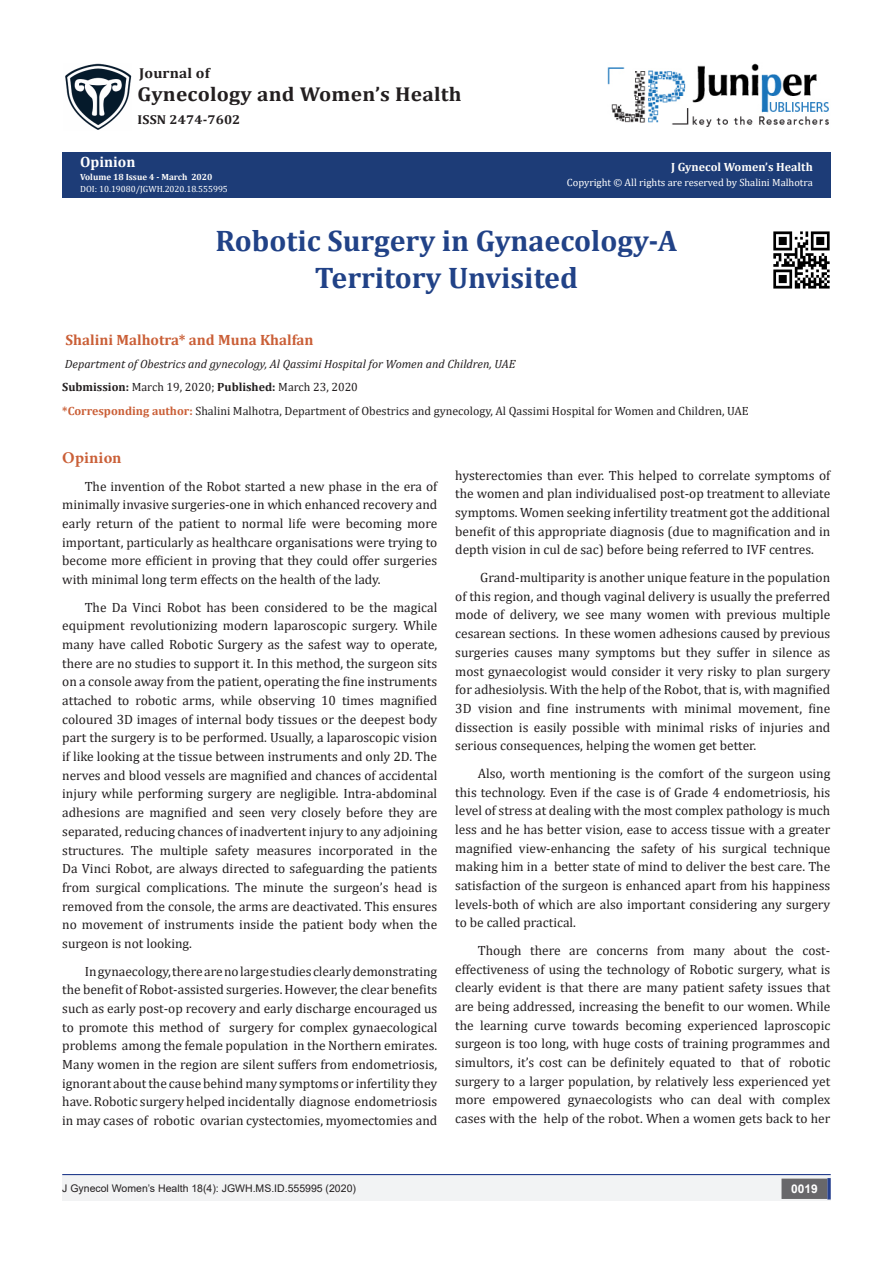
<style>
.page{position:relative;width:893px;height:1263px;background:#fff}
.page>*{position:absolute;margin:0;border:0;box-sizing:border-box;transform-origin:0 0}
.t1{font:700 29.85px/37.3px "Cambria";color:#214287;text-align:center}
.t2{font:700 20.1px "Cambria";letter-spacing:.01em;color:#231f20;scale:1.06 1}
.t3{font:700 16.5px "Minion Pro";letter-spacing:.01em;color:#ca5f37}
.t4{font:700 15px "Cambria";color:#ca5f37}
.t5{font:700 15px "Cambria";color:#fff}
.t6{font:700 14.4px "Cambria";letter-spacing:.01em;color:#231f20;scale:1.06 1}
.t7{font:13.5px/18.8px "Cambria";color:#231f20;text-align:justify}
.t8{font:700 12.9px "Cambria";letter-spacing:.01em;color:#231f20;scale:1.06 1}
.t9{font:12px "Cambria";color:#231f20}
.t10{font:italic 12px "Cambria";color:#231f20}
.t11{font:700 12px "Cambria";color:#fffefc}
.t12{font:700 12px "Arial";color:#fff}
.t13{font:10.5px "Arial";color:#231f20}
.t14{font:10.5px "Cambria";color:#fff}
.t15{font:9px "Cambria";color:#fff}
.t16{font:700 9px "Cambria";color:#fffefc}
.s1{color:#fffefc}
.s2{font-weight:700}
.s3{font-weight:700;color:#ca5f37}
</style>
<div class="page">
<div style="left:62px;top:153px;width:769px;height:45px;background:#1d3c77"></div>
<div style="left:62px;top:1175px;width:441px;height:26px;background:#f2f3f4"></div>
<div style="left:503px;top:1175px;width:328px;height:26px;background:#f2f3f4"></div>
<div style="left:782px;top:1179px;width:45px;height:19px;background:#68676a"></div>
<div style="left:781px;top:1178px;width:46px;height:21px;border:2px solid #68676a"></div>
<svg style="left:827px;top:1178px;width:4px;height:21px"></svg>
<img style="left:65px;top:63px;width:66px;height:67px">
<img style="left:607px;top:63px;width:222px;height:64px">
<hr style="left:62px;top:1174px;width:769px;height:1px;background:#253f8e">
<img style="left:773px;top:231px;width:57px;height:58px">
<p class="t6" style="left:139px;top:63px;width:68px">Journal of</p>
<p class="t2" style="left:138px;top:80px;width:307px">Gynecology and Women’s Health</p>
<p class="t8" style="left:138px;top:110px;width:98px">ISSN 2474-7602</p>
<p class="t5" style="left:80px;top:152px;width:57px">Opinion</p>
<p class="t16" style="left:80px;top:170px;width:134px">Volume 18 Issue 4 - March 2020</p>
<p class="t15" style="left:80px;top:184px;width:149px">DOI: 10.19080/JGWH.2020.18.555995</p>
<p class="t11" style="left:671px;top:158px;width:143px">J Gynecol Women’s Health</p>
<p class="t14" style="left:567px;top:177px;width:247px">Copyright © All rights are reserved by <span class="s1">Shalini Malhotra</span></p>
<p class="t1" style="left:216px;top:221px;width:463px">Robotic Surgery in Gynaecology-A<br>Territory Unvisited</p>
<p class="t4" style="left:66px;top:329px;width:250px">Shalini Malhotra* and Muna Khalfan</p>
<p class="t10" style="left:65px;top:355px;width:452px">Department of Obestrics and gynecology, Al Qassimi Hospital for Women and Children, UAE</p>
<p class="t9" style="left:62px;top:380px;width:297px"><span class="s2">Submission:</span> March 19, 2020; <span class="s2">Published:</span> March 23, 2020</p>
<p class="t9" style="left:62px;top:403px;width:688px"><span class="s3">*Corresponding author:</span> Shalini Malhotra, Department of Obestrics and gynecology, Al Qassimi Hospital for Women and Children, UAE</p>
<p class="t3" style="left:62px;top:446px;width:61px">Opinion</p>
<p class="t7" style="left:62px;top:477px;width:377px;text-indent:22px">The invention of the Robot started a new phase in the era of minimally invasive surgeries-one in which enhanced recovery and early return of the patient to normal life were becoming more important, particularly as healthcare organisations were trying to become more efficient in proving that they could offer surgeries with minimal long term effects on the health of the lady.</p>
<p class="t7" style="left:62px;top:598px;width:377px;text-indent:22px">The Da Vinci Robot has been considered to be the magical equipment revolutionizing modern laparoscopic surgery. While many have called Robotic Surgery as the safest way to operate, there are no studies to support it. In this method, the surgeon sits on a console away from the patient, operating the fine instruments attached to robotic arms, while observing 10 times magnified coloured 3D images of internal body tissues or the deepest body part the surgery is to be performed. Usually, a laparoscopic vision if like looking at the tissue between instruments and only 2D. The nerves and blood vessels are magnified and chances of accidental injury while performing surgery are negligible. Intra-abdominal adhesions are magnified and seen very closely before they are separated, reducing chances of inadvertent injury to any adjoining structures. The multiple safety measures incorporated in the Da Vinci Robot, are always directed to safeguarding the patients from surgical complications. The minute the surgeon’s head is removed from the console, the arms are deactivated. This ensures no movement of instruments inside the patient body when the surgeon is not looking.</p>
<p class="t7" style="left:62px;top:961px;width:377px;text-indent:22px">In gynaecology, there are no large studies clearly demonstrating the benefit of Robot-assisted surgeries. However, the clear benefits such as early post-op recovery and early discharge encouraged us to promote this method of surgery for complex gynaecological problems among the female population in the Northern emirates.<br>Many women in the region are silent suffers from endometriosis, ignorant about the cause behind many symptoms or infertility they have. Robotic surgery helped incidentally diagnose endometriosis in may cases of robotic ovarian cystectomies, myomectomies and</p>
<p class="t7" style="left:455px;top:466px;width:377px">hysterectomies than ever. This helped to correlate symptoms of the women and plan individualised post-op treatment to alleviate symptoms. Women seeking infertility treatment got the additional benefit of this appropriate diagnosis (due to magnification and in depth vision in cul de sac) before being referred to IVF centres.</p>
<p class="t7" style="left:455px;top:568px;width:377px;text-indent:25px">Grand-multiparity is another unique feature in the population of this region, and though vaginal delivery is usually the preferred mode of delivery, we see many women with previous multiple cesarean sections. In these women adhesions caused by previous surgeries causes many symptoms but they suffer in silence as most gynaecologist would consider it very risky to plan surgery for adhesiolysis. With the help of the Robot, that is, with magnified 3D vision and fine instruments with minimal movement, fine dissection is easily possible with minimal risks of injuries and serious consequences, helping the women get better.</p>
<p class="t7" style="left:455px;top:764px;width:377px;text-indent:22px">Also, worth mentioning is the comfort of the surgeon using this technology. Even if the case is of Grade 4 endometriosis, his level of stress at dealing with the most complex pathology is much less and he has better vision, ease to access tissue with a greater magnified view-enhancing the safety of his surgical technique making him in a better state of mind to deliver the best care. The satisfaction of the surgeon is enhanced apart from his happiness levels-both of which are also important considering any surgery to be called practical.</p>
<p class="t7" style="left:455px;top:941px;width:377px;text-indent:22px">Though there are concerns from many about the cost&shy;effectiveness of using the technology of Robotic surgery, what is clearly evident is that there are many patient safety issues that are being addressed, increasing the benefit to our women. While the learning curve towards becoming experienced laproscopic surgeon is too long, with huge costs of training programmes and simultors, it’s cost can be definitely equated to that of robotic surgery to a larger population, by relatively less experienced yet more empowered gynaecologists who can deal with complex cases with the help of the robot. When a women gets back to her</p>
<p class="t13" style="left:62px;top:1181px;width:295px">J Gynecol Women’s Health 18(4): JGWH.MS.ID.555995 (2020)</p>
<p class="t12" style="left:791px;top:1180px;width:28px">0019</p>
</div>
